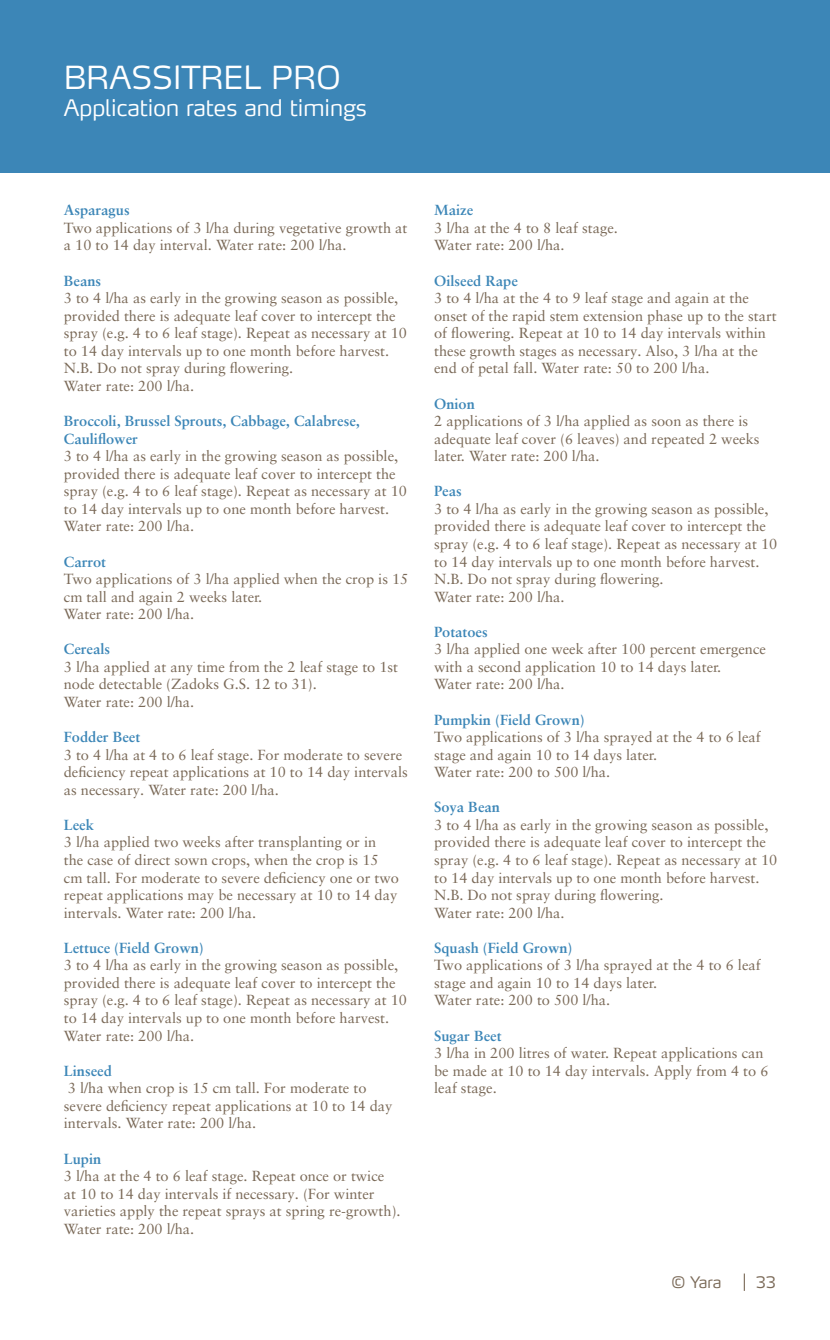
<style>
.page{position:relative;width:830px;height:1340px;background:#fff}
.page>*{position:absolute;margin:0;border:0;box-sizing:border-box;transform-origin:0 0}
.t1{font:300 31.5px "Yara Max LF";color:#fff}
.t2{font:300 22.5px "Yara Max LF";color:#fff}
.t3{font:300 15.75px "Yara Max LF";letter-spacing:-.005em;color:#7a6957}
._5_Body_copy_8pt{font:14.62px/17.6px "Sabon LT Pro";color:#7a6957}
._5_Body_copy_8pt-2{font:700 14.62px/17.6px "Sabon LT Pro";color:#3c86b7}
</style>
<div class="page">
<svg style="left:743px;top:1273px;width:1px;height:17px"></svg>
<div style="left:0;top:0;width:829px;height:172px;background:#3c86b7"></div>
<p class="t1" style="left:64px;top:58px;width:278px">BRASSITREL PRO</p>
<p class="t2" style="left:64px;top:94px;width:304px">Application rates and timings</p>
<p class="_5_Body_copy_8pt-2" style="left:64px;top:201px;width:67px">Asparagus</p>
<p class="_5_Body_copy_8pt" style="left:64px;top:219px;width:345px">Two applications of 3 l/ha during vegetative growth at a 10 to 14 day interval. Water rate: 200 l/ha.</p>
<p class="_5_Body_copy_8pt-2" style="left:64px;top:271px;width:39px">Beans</p>
<p class="_5_Body_copy_8pt" style="left:64px;top:289px;width:344px">3 to 4 l/ha as early in the growing season as possible, provided there is adequate leaf cover to intercept the spray (e.g. 4 to 6 leaf stage). Repeat as necessary at 10 to 14 day intervals up to one month before harvest.<br>N.B. Do not spray during flowering.</p>
<p class="_5_Body_copy_8pt" style="left:64px;top:377px;width:132px">Water rate: 200 l/ha.</p>
<p class="_5_Body_copy_8pt-2" style="left:64px;top:412px;width:297px">Broccoli, Brussel Sprouts, Cabbage, Calabrese,<br>Cauliflower</p>
<p class="_5_Body_copy_8pt" style="left:64px;top:447px;width:344px">3 to 4 l/ha as early in the growing season as possible, provided there is adequate leaf cover to intercept the spray (e.g. 4 to 6 leaf stage). Repeat as necessary at 10 to 14 day intervals up to one month before harvest.<br>Water rate: 200 l/ha.</p>
<p class="_5_Body_copy_8pt-2" style="left:64px;top:552px;width:44px">Carrot</p>
<p class="_5_Body_copy_8pt" style="left:64px;top:570px;width:346px">Two applications of 3 l/ha applied when the crop is 15 cm tall and again 2 weeks later.</p>
<p class="_5_Body_copy_8pt" style="left:64px;top:605px;width:132px">Water rate: 200 l/ha.</p>
<p class="_5_Body_copy_8pt-2" style="left:64px;top:640px;width:48px">Cereals</p>
<p class="_5_Body_copy_8pt" style="left:64px;top:657px;width:335px">3 l/ha applied at any time from the 2 leaf stage to 1st node detectable (Zadoks G.S. 12 to 31).</p>
<p class="_5_Body_copy_8pt" style="left:64px;top:692px;width:132px">Water rate: 200 l/ha.</p>
<p class="_5_Body_copy_8pt-2" style="left:64px;top:728px;width:78px">Fodder Beet</p>
<p class="_5_Body_copy_8pt" style="left:64px;top:745px;width:345px">3 to 4 l/ha at 4 to 6 leaf stage. For moderate to severe deficiency repeat applications at 10 to 14 day intervals as necessary. Water rate: 200 l/ha.</p>
<p class="_5_Body_copy_8pt-2" style="left:64px;top:815px;width:32px">Leek</p>
<p class="_5_Body_copy_8pt" style="left:64px;top:833px;width:336px">3 l/ha applied two weeks after transplanting or in the case of direct sown crops, when the crop is 15 cm tall. For moderate to severe deficiency one or two repeat applications may be necessary at 10 to 14 day intervals. Water rate: 200 l/ha.</p>
<p class="_5_Body_copy_8pt-2" style="left:64px;top:938px;width:141px">Lettuce (Field Grown)</p>
<p class="_5_Body_copy_8pt" style="left:64px;top:956px;width:344px">3 to 4 l/ha as early in the growing season as possible, provided there is adequate leaf cover to intercept the spray (e.g. 4 to 6 leaf stage). Repeat as necessary at 10 to 14 day intervals up to one month before harvest.<br>Water rate: 200 l/ha.</p>
<p class="_5_Body_copy_8pt-2" style="left:64px;top:1061px;width:49px">Linseed</p>
<p class="_5_Body_copy_8pt" style="left:64px;top:1079px;width:330px">3 l/ha when crop is 15 cm tall. For moderate to severe deficiency repeat applications at 10 to 14 day intervals. Water rate: 200 l/ha.</p>
<p class="_5_Body_copy_8pt-2" style="left:64px;top:1149px;width:39px">Lupin</p>
<p class="_5_Body_copy_8pt" style="left:64px;top:1166px;width:338px">3 l/ha at the 4 to 6 leaf stage. Repeat once or twice<br>at 10 to 14 day intervals if necessary. (For winter varieties apply the repeat sprays at spring re-growth).</p>
<p class="_5_Body_copy_8pt" style="left:64px;top:1219px;width:132px">Water rate: 200 l/ha.</p>
<p class="_5_Body_copy_8pt-2" style="left:434px;top:201px;width:40px">Maize</p>
<p class="_5_Body_copy_8pt" style="left:434px;top:219px;width:185px">3 l/ha at the 4 to 8 leaf stage.</p>
<p class="_5_Body_copy_8pt" style="left:434px;top:236px;width:132px">Water rate: 200 l/ha.</p>
<p class="_5_Body_copy_8pt-2" style="left:434px;top:271px;width:85px">Oilseed Rape</p>
<p class="_5_Body_copy_8pt" style="left:434px;top:289px;width:344px">3 to 4 l/ha at the 4 to 9 leaf stage and again at the onset of the rapid stem extension phase up to the start of flowering. Repeat at 10 to 14 day intervals within these growth stages as necessary. Also, 3 l/ha at the end of petal fall. Water rate: 50 to 200 l/ha.</p>
<p class="_5_Body_copy_8pt-2" style="left:434px;top:394px;width:42px">Onion</p>
<p class="_5_Body_copy_8pt" style="left:434px;top:412px;width:327px">2 applications of 3 l/ha applied as soon as there is adequate leaf cover (6 leaves) and repeated 2 weeks later. Water rate: 200 l/ha.</p>
<p class="_5_Body_copy_8pt-2" style="left:434px;top:482px;width:29px">Peas</p>
<p class="_5_Body_copy_8pt" style="left:434px;top:499px;width:344px">3 to 4 l/ha as early in the growing season as possible, provided there is adequate leaf cover to intercept the spray (e.g. 4 to 6 leaf stage). Repeat as necessary at 10 to 14 day intervals up to one month before harvest.<br>N.B. Do not spray during flowering.</p>
<p class="_5_Body_copy_8pt" style="left:434px;top:587px;width:132px">Water rate: 200 l/ha.</p>
<p class="_5_Body_copy_8pt-2" style="left:434px;top:622px;width:55px">Potatoes</p>
<p class="_5_Body_copy_8pt" style="left:434px;top:640px;width:333px">3 l/ha applied one week after 100 percent emergence with a second application 10 to 14 days later.</p>
<p class="_5_Body_copy_8pt" style="left:434px;top:675px;width:132px">Water rate: 200 l/ha.</p>
<p class="_5_Body_copy_8pt-2" style="left:434px;top:710px;width:152px">Pumpkin (Field Grown)</p>
<p class="_5_Body_copy_8pt" style="left:434px;top:728px;width:328px">Two applications of 3 l/ha sprayed at the 4 to 6 leaf stage and again 10 to 14 days later.</p>
<p class="_5_Body_copy_8pt" style="left:434px;top:763px;width:177px">Water rate: 200 to 500 l/ha.</p>
<p class="_5_Body_copy_8pt-2" style="left:434px;top:798px;width:67px">Soya Bean</p>
<p class="_5_Body_copy_8pt" style="left:434px;top:815px;width:344px">3 to 4 l/ha as early in the growing season as possible, provided there is adequate leaf cover to intercept the spray (e.g. 4 to 6 leaf stage). Repeat as necessary at 10 to 14 day intervals up to one month before harvest.<br>N.B. Do not spray during flowering.</p>
<p class="_5_Body_copy_8pt" style="left:434px;top:903px;width:132px">Water rate: 200 l/ha.</p>
<p class="_5_Body_copy_8pt-2" style="left:434px;top:938px;width:140px">Squash (Field Grown)</p>
<p class="_5_Body_copy_8pt" style="left:434px;top:956px;width:328px">Two applications of 3 l/ha sprayed at the 4 to 6 leaf stage and again 10 to 14 days later.</p>
<p class="_5_Body_copy_8pt" style="left:434px;top:991px;width:177px">Water rate: 200 to 500 l/ha.</p>
<p class="_5_Body_copy_8pt-2" style="left:434px;top:1026px;width:69px">Sugar Beet</p>
<p class="_5_Body_copy_8pt" style="left:434px;top:1043px;width:335px">3 l/ha in 200 litres of water. Repeat applications can be made at 10 to 14 day intervals. Apply from 4 to 6 leaf stage.</p>
<p class="t3" style="left:671px;top:1272px;width:51px">© Yara</p>
<p class="t3" style="left:755px;top:1272px;width:22px">33</p>
</div>
